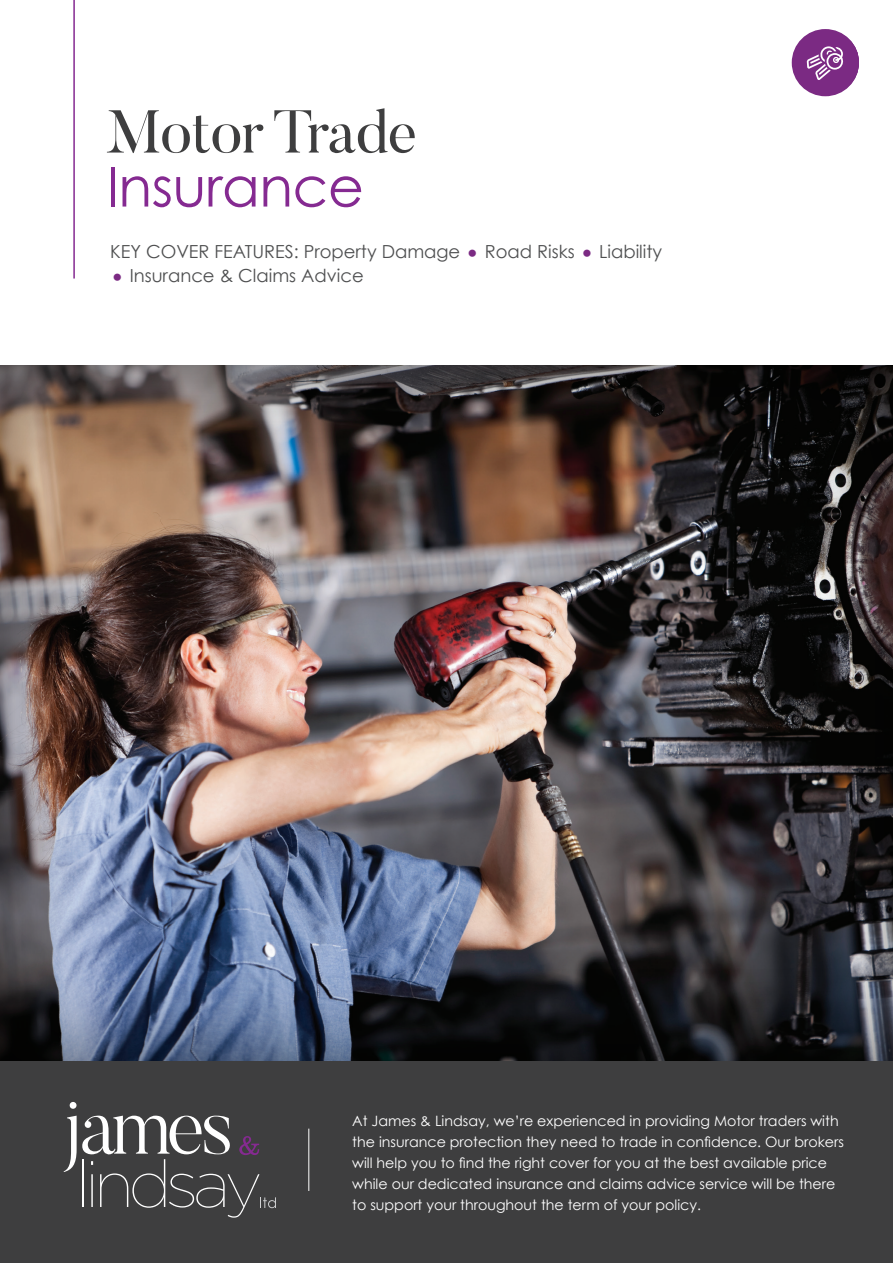
<style>
.page{position:relative;width:893px;height:1263px;background:#fff}
.page>*{position:absolute;margin:0;border:0;box-sizing:border-box;transform-origin:0 0}
.t1{font:60px "Butler";letter-spacing:-.01em;color:#3e3e3f}
.t2{font:55.5px "Century Gothic";letter-spacing:-.01em;color:#852a91}
.t3{font:18px "Century Gothic";color:#4e4f50}
.t4{font:14.25px/21px "Century Gothic";color:#fff}
.s1{font-size:24px;color:#7b2a83}
</style>
<div class="page">
<div style="left:0;top:365px;width:893px;height:710px;background:#231f20;opacity:.75"></div>
<div style="left:0;top:1061px;width:893px;height:202px;background:#3e3e3f"></div>
<hr style="left:309px;top:1128px;width:1px;height:63px;background:#fff">
<hr style="left:73px;top:0;width:2px;height:279px;background:#852a91">
<svg style="left:64px;top:1102px;width:212px;height:115px"></svg>
<div style="left:792px;top:29px;width:67px;height:67px;background:#7b2a83;border-radius:50%"></div>
<svg style="left:806px;top:39px;width:45px;height:46px"></svg>
<p class="t1" style="left:106px;top:94px;width:312px">Motor Trade</p>
<p class="t2" style="left:106px;top:153px;width:259px">Insurance</p>
<p class="t3" style="left:110px;top:240px;width:554px">KEY COVER FEATURES: Property Damage <span class="s1">•</span> Road Risks <span class="s1">•</span> Liability</p>
<p class="t3" style="left:110px;top:264px;width:255px"><span class="s1">•</span> Insurance &amp; Claims Advice</p>
<p class="t4" style="left:352px;top:1110px;width:493px">At James &amp; Lindsay, we’re experienced in providing Motor traders with the insurance protection they need to trade in confidence. Our brokers will help you to find the right cover for you at the best available price while our dedicated insurance and claims advice service will be there to support your throughout the term of your policy.</p>
</div>
